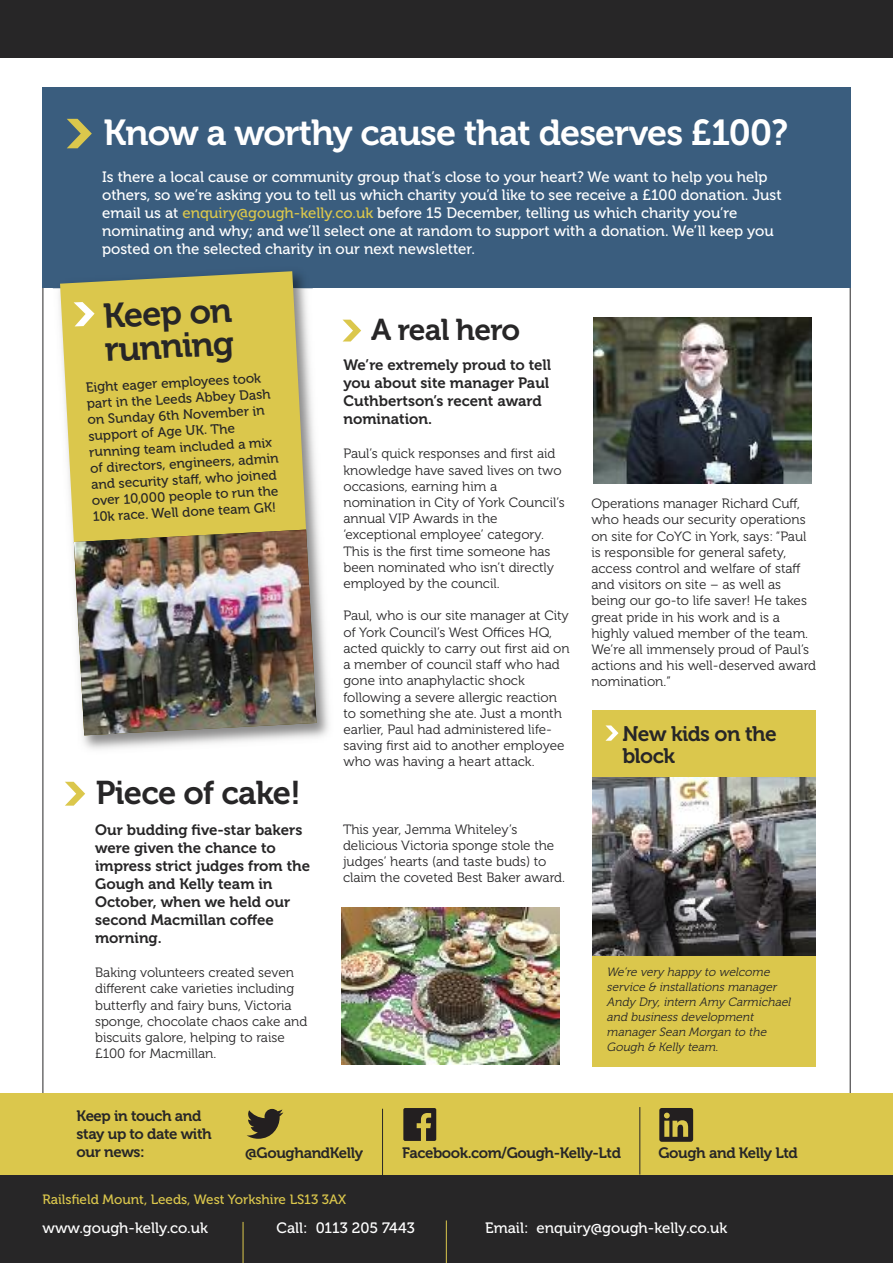
<style>
.page{position:relative;width:893px;height:1263px;background:#fff}
.page>*{position:absolute;margin:0;border:0;box-sizing:border-box;transform-origin:0 0}
.t1{font:36px "Museo 700";letter-spacing:-.025em;color:#fff}
.t2{font:34.5px/33px "Museo 700";color:#272627}
.t3{font:32.7px "Museo 700";letter-spacing:-.025em;color:#272627}
.t4{font:30px "Museo 700";letter-spacing:-.025em;color:#272627}
.t5{font:21px/22.5px "Museo 700";letter-spacing:-.025em;color:#272627}
.t6{font:15px/18px "Museo 500";color:#fff}
.t7{font:15px/18px "Museo 700";color:#272627}
.t8{font:15px/18px "Museo 700";letter-spacing:-.025em;color:#272627}
.t9{font:13.5px/16.2px "Museo 300";color:#272627}
.t10{font:13.5px/16.2px "Museo 500";color:#272627}
.t11{font:13.5px "Museo 500";color:#dbc74c}
.t12{font:italic 12px/15px "Museo 300";color:#272627}
.s1{color:#dbc74c}
</style>
<div class="page">
<div style="left:592px;top:710px;width:224px;height:357px;background:#dbc74c"></div>
<div style="left:43px;top:88px;width:807px;height:200px;background:#3a5d7e"></div>
<div style="left:0;top:1094px;width:893px;height:81px;background:#dbc74c"></div>
<div style="left:0;top:1175px;width:892px;height:88px;background:#272627"></div>
<div style="left:0;top:0;width:893px;height:58px;background:#272627"></div>
<svg style="left:67px;top:119px;width:25px;height:29px"></svg>
<hr style="left:243px;top:1222px;width:1px;height:41px;background:#dbc74c">
<hr style="left:446px;top:1220px;width:1px;height:43px;background:#dbc74c">
<hr style="left:382px;top:1109px;width:1px;height:67px;background:#272627">
<hr style="left:639px;top:1107px;width:1px;height:67px;background:#272627">
<img style="left:53px;top:288px;width:276px;height:461px">
<svg style="left:60px;top:271px;width:256px;height:464px;background:#d8c760"></svg>
<svg style="left:74px;top:302px;width:21px;height:24px"></svg>
<svg style="left:247px;top:1109px;width:36px;height:30px"></svg>
<svg style="left:403px;top:1108px;width:33px;height:33px"></svg>
<svg style="left:659px;top:1108px;width:34px;height:34px"></svg>
<svg style="left:343px;top:320px;width:18px;height:21px"></svg>
<svg style="left:65px;top:782px;width:20px;height:24px"></svg>
<img style="left:593px;top:318px;width:218px;height:165px">
<img style="left:74px;top:530px;width:242px;height:205px">
<svg style="left:605px;top:725px;width:13px;height:16px"></svg>
<img style="left:341px;top:907px;width:218px;height:157px">
<img style="left:592px;top:777px;width:223px;height:179px">
<h1 class="t1" style="left:103px;top:119px;width:686px">Know a worthy cause that deserves £100?</h1>
<p class="t6" style="left:102px;top:169px;width:681px">Is there a local cause or community group that’s close to your heart? We want to help you help others, so we’re asking you to tell us which charity you’d like to see receive a £100 donation. Just email us at <span class="s1">enquiry@gough-kelly.co.uk</span> before 15 December, telling us which charity you’re nominating and why; and we’ll select one at random to support with a donation. We’ll keep you posted on the selected charity in our next newsletter.</p>
<h2 class="t2" style="left:103px;top:303px;width:131px;rotate:-3deg">Keep on running</h2>
<p class="t10" style="left:86px;top:380px;width:190px;rotate:-3deg">Eight eager employees took part in the Leeds Abbey Dash on Sunday 6th November in support of Age UK. The running team included a mix of directors, engineers, admin and security staff , who joined over 10,000 people to run the<br>10k race. Well done team GK!</p>
<h3 class="t3" style="left:96px;top:781px;width:207px">Piece of cake!</h3>
<p class="t7" style="left:95px;top:822px;width:216px">Our budding five-star bakers were given the chance to impress strict judges from the<br>Gough and Kelly team in<br>October, when we held our second Macmillan coffee morning.</p>
<p class="t9" style="left:95px;top:966px;width:214px">Baking volunteers created seven different cake varieties including butterfly and fairy buns, Victoria sponge, chocolate chaos cake and biscuits galore, helping to raise £100 for Macmillan.</p>
<h3 class="t4" style="left:371px;top:319px;width:151px">A real hero</h3>
<p class="t7" style="left:343px;top:357px;width:209px">We’re extremely proud to tell you about site manager Paul<br>Cuthbertson’s recent award nomination.</p>
<p class="t9" style="left:343px;top:447px;width:223px">Paul’s quick responses and first aid knowledge have saved lives on two occasions, earning him a nomination in City of York Council’s annual VIP Awards in the ‘exceptional employee’ category.<br>This is the first time someone has been nominated who isn’t directly employed by the council.</p>
<p class="t9" style="left:343px;top:609px;width:228px">Paul, who is our site manager at City of York Council’s West Offices HQ, acted quickly to carry out first aid on a member of council staff who had gone into anaphylactic shock following a severe allergic reaction to something she ate. Just a month earlier, Paul had administered life&shy;saving first aid to another employee who was having a heart attack.</p>
<p class="t9" style="left:591px;top:497px;width:226px">Operations manager Richard Cuff, who heads our security operations on site for CoYC in York, says: “Paul is responsible for general safety, access control and welfare of staff and visitors on site – as well as being our go-to life saver! He takes great pride in his work and is a highly valued member of the team.<br>We’re all immensely proud of Paul’s actions and his well-deserved award nomination.”</p>
<h3 class="t5" style="left:622px;top:724px;width:156px">New kids on the block</h3>
<p class="t9" style="left:343px;top:822px;width:224px">This year, Jemma Whiteley’s delicious Victoria sponge stole the judges’ hearts (and taste buds) to claim the coveted Best Baker award.</p>
<p class="t12" style="left:606px;top:965px;width:188px">We’re very happy to welcome service &amp; installations manager<br>Andy Dry, intern Amy Carmichael and business development manager Sean Morgan to the<br>Gough &amp; Kelly team.</p>
<p class="t8" style="left:77px;top:1108px;width:137px">Keep in touch and stay up to date with our news:</p>
<p class="t8" style="left:245px;top:1145px;width:119px">@GoughandKelly</p>
<p class="t8" style="left:402px;top:1145px;width:220px">Facebook.com/Gough-Kelly-Ltd</p>
<p class="t8" style="left:658px;top:1145px;width:141px">Gough and Kelly Ltd</p>
<p class="t11" style="left:43px;top:1195px;width:305px">Railsfield Mount, Leeds, West Yorkshire LS13 3AX</p>
<p class="t6" style="left:43px;top:1220px;width:167px">www.gough-kelly.co.uk</p>
<p class="t6" style="left:276px;top:1220px;width:140px">Call: 0113 205 7443</p>
<p class="t6" style="left:485px;top:1220px;width:244px">Email: enquiry@gough-kelly.co.uk</p>
</div>
